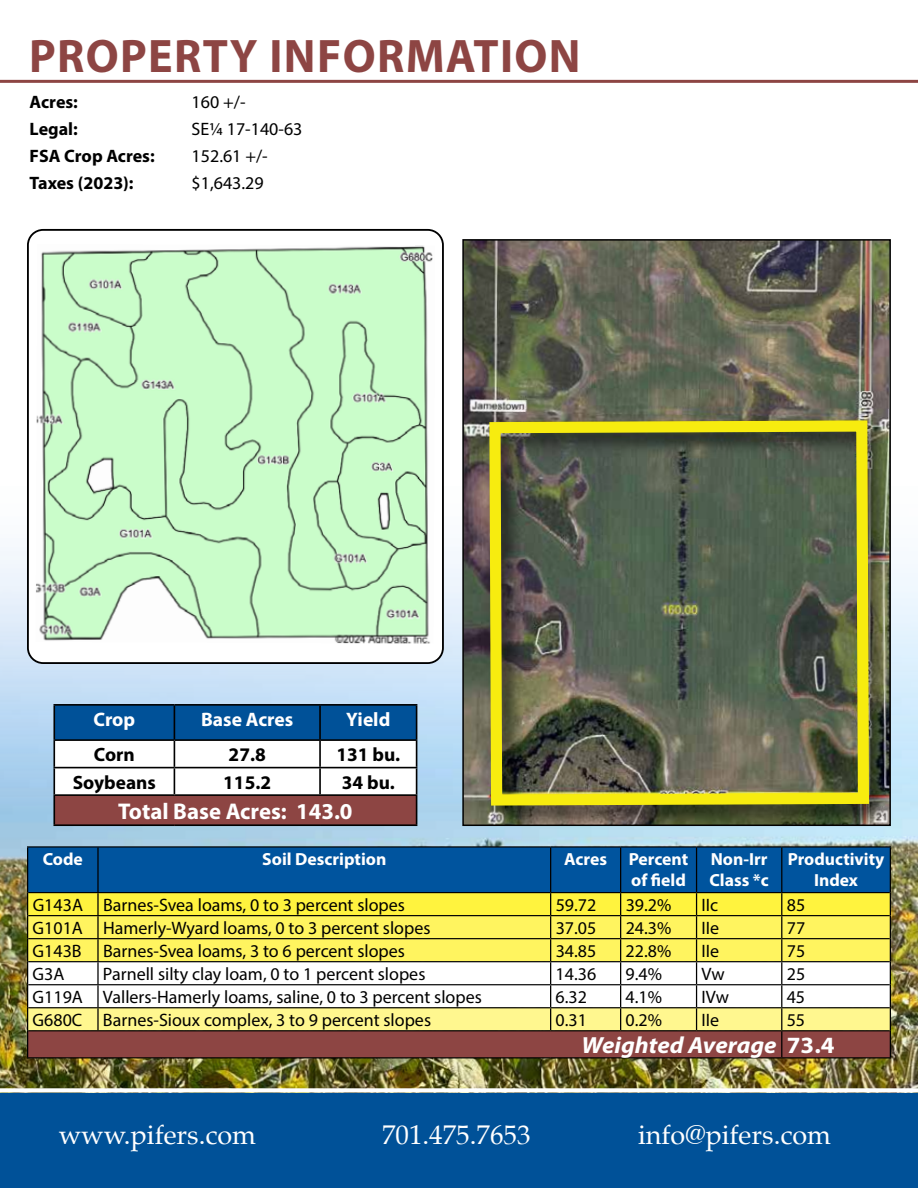
<style>
.page{position:relative;width:918px;height:1188px;background:#fff}
.page>*{position:absolute;margin:0;border:0;box-sizing:border-box;transform-origin:0 0}
.t1{font:700 47.25px "Myriad Pro";letter-spacing:.03em;color:#8d4543}
.t2{font:27px "Palatino";color:#fff}
.t3{font:italic 700 23.4px "Myriad Pro";color:#fff;scale:1.06 1}
.t4{font:700 22.8px "Myriad Pro";color:#fff}
.t5{font:700 19.5px "Myriad Pro";color:#fff}
.t6{font:700 19.35px "Myriad Pro";color:#000}
.t7{font:18px "Myriad Pro";color:#000}
.t8{font:700 18px "Myriad Pro";color:#000}
.t9{font:700 17.55px/21px "Myriad Pro";color:#fff;text-align:right}
.s1{font-style:normal}
</style>
<div class="page">
<div style="left:0;top:1093px;width:918px;height:95px;background:#005198"></div>
<img style="left:0;top:547px;width:918px;height:541px">
<hr style="left:0;top:80px;width:918px;height:3px;background:#8d4543">
<img style="left:465px;top:242px;width:423px;height:581px">
<img style="left:477px;top:409px;width:411px;height:414px">
<img style="left:484px;top:415px;width:391px;height:396px">
<div style="left:462px;top:239px;width:429px;height:587px;border:2px solid #000"></div>
<div style="left:28px;top:230px;width:415px;height:433px;background:#fff;border-radius:15px"></div>
<img style="left:36px;top:245px;width:397px;height:399px">
<div style="left:27px;top:229px;width:417px;height:435px;border:2px solid #000;border-radius:15px"></div>
<hr style="left:27px;top:846px;width:71px;height:2px;background:#000">
<hr style="left:98px;top:846px;width:453px;height:2px;background:#000">
<hr style="left:551px;top:846px;width:70px;height:2px;background:#000">
<hr style="left:621px;top:846px;width:76px;height:2px;background:#000">
<hr style="left:697px;top:846px;width:85px;height:2px;background:#000">
<hr style="left:782px;top:846px;width:109px;height:2px;background:#000">
<svg style="left:27px;top:847px;width:864px;height:211px"></svg>
<hr style="left:53px;top:704px;width:121px;height:2px;background:#000">
<hr style="left:53px;top:706px;width:2px;height:33px;background:#000">
<hr style="left:174px;top:704px;width:146px;height:2px;background:#000">
<hr style="left:320px;top:704px;width:97px;height:2px;background:#000">
<hr style="left:53px;top:739px;width:121px;height:2px;background:#000">
<hr style="left:53px;top:741px;width:2px;height:26px;background:#000">
<hr style="left:53px;top:767px;width:121px;height:1px;background:#000">
<hr style="left:53px;top:768px;width:2px;height:26px;background:#000">
<hr style="left:53px;top:794px;width:121px;height:2px;background:#000">
<hr style="left:53px;top:796px;width:2px;height:28px;background:#000">
<svg style="left:54px;top:705px;width:363px;height:119px"></svg>
<hr style="left:53px;top:824px;width:121px;height:2px;background:#000">
<hr style="left:174px;top:824px;width:146px;height:2px;background:#000">
<hr style="left:320px;top:824px;width:97px;height:2px;background:#000">
<h1 class="t1" style="left:29px;top:25px;width:553px">PROPERTY INFORMATION</h1>
<p class="t8" style="left:30px;top:90px;width:50px">Acres:</p>
<p class="t7" style="left:192px;top:91px;width:55px">160 +/-</p>
<p class="t8" style="left:30px;top:117px;width:50px">Legal:</p>
<p class="t7" style="left:192px;top:118px;width:112px">SE¼ 17-140-63</p>
<p class="t8" style="left:30px;top:144px;width:127px">FSA Crop Acres:</p>
<p class="t7" style="left:192px;top:145px;width:78px">152.61 +/-</p>
<p class="t8" style="left:30px;top:171px;width:106px">Taxes (2023):</p>
<p class="t7" style="left:192px;top:172px;width:74px">$1,643.29</p>
<p class="t5" style="left:93px;top:707px;width:43px">Crop</p>
<p class="t5" style="left:201px;top:707px;width:94px">Base Acres</p>
<p class="t5" style="left:346px;top:707px;width:46px">Yield</p>
<p class="t6" style="left:94px;top:742px;width:42px">Corn</p>
<p class="t6" style="left:229px;top:742px;width:39px">27.8</p>
<p class="t6" style="left:336px;top:742px;width:65px">131 bu.</p>
<p class="t6" style="left:73px;top:769px;width:85px">Soybeans</p>
<p class="t6" style="left:223px;top:769px;width:49px">115.2</p>
<p class="t6" style="left:342px;top:769px;width:55px">34 bu.</p>
<p class="t4" style="left:118px;top:796px;width:236px">Total Base Acres: 143.0</p>
<p class="t9" style="left:43px;top:848px;width:42px">Code</p>
<p class="t9" style="left:262px;top:848px;width:126px">Soil Description</p>
<p class="t9" style="left:564px;top:848px;width:126px">Acres Percent of field</p>
<p class="t9" style="left:709px;top:848px;width:61px;text-align:left">Non-Irr<br>Class *c</p>
<p class="t9" style="left:788px;top:848px;width:98px;text-align:center">Productivity<br>Index</p>
<p class="t7" style="left:33px;top:894px;width:374px">G143A Barnes-Svea loams, 0 to 3 percent slopes</p>
<p class="t7" style="left:556px;top:894px;width:42px">59.72</p>
<p class="t7" style="left:626px;top:894px;width:47px">39.2%</p>
<p class="t7" style="left:702px;top:894px;width:18px">IIc</p>
<p class="t7" style="left:787px;top:894px;width:20px">85</p>
<p class="t7" style="left:33px;top:917px;width:399px">G101A Hamerly-Wyard loams, 0 to 3 percent slopes</p>
<p class="t7" style="left:556px;top:917px;width:42px">37.05</p>
<p class="t7" style="left:626px;top:917px;width:47px">24.3%</p>
<p class="t7" style="left:702px;top:917px;width:19px">IIe</p>
<p class="t7" style="left:787px;top:917px;width:20px">77</p>
<p class="t7" style="left:33px;top:940px;width:374px">G143B Barnes-Svea loams, 3 to 6 percent slopes</p>
<p class="t7" style="left:556px;top:940px;width:42px">34.85</p>
<p class="t7" style="left:626px;top:940px;width:47px">22.8%</p>
<p class="t7" style="left:702px;top:940px;width:19px">IIe</p>
<p class="t7" style="left:787px;top:940px;width:20px">75</p>
<p class="t7" style="left:33px;top:963px;width:33px">G3A</p>
<p class="t7" style="left:103px;top:963px;width:324px">Parnell silty clay loam, 0 to 1 percent slopes</p>
<p class="t7" style="left:556px;top:963px;width:42px">14.36</p>
<p class="t7" style="left:626px;top:963px;width:38px">9.4%</p>
<p class="t7" style="left:702px;top:963px;width:25px">Vw</p>
<p class="t7" style="left:787px;top:963px;width:20px">25</p>
<p class="t7" style="left:33px;top:986px;width:451px">G119A Vallers-Hamerly loams, saline, 0 to 3 percent slopes</p>
<p class="t7" style="left:556px;top:986px;width:33px">6.32</p>
<p class="t7" style="left:626px;top:986px;width:38px">4.1%</p>
<p class="t7" style="left:702px;top:986px;width:29px">IVw</p>
<p class="t7" style="left:787px;top:986px;width:20px">45</p>
<p class="t7" style="left:33px;top:1009px;width:400px">G680C Barnes-Sioux complex, 3 to 9 percent slopes</p>
<p class="t7" style="left:556px;top:1009px;width:33px">0.31</p>
<p class="t7" style="left:626px;top:1009px;width:38px">0.2%</p>
<p class="t7" style="left:702px;top:1009px;width:19px">IIe</p>
<p class="t7" style="left:787px;top:1009px;width:20px">55</p>
<p class="t3" style="left:582px;top:1030px;width:240px">Weighted Average <span class="s1">73.4</span></p>
<h2 class="t2" style="left:59px;top:1113px;width:199px">www.pifers.com</h2>
<h2 class="t2" style="left:382px;top:1113px;width:150px">701.475.7653</h2>
<h2 class="t2" style="left:638px;top:1113px;width:194px">info@pifers.com</h2>
</div>
